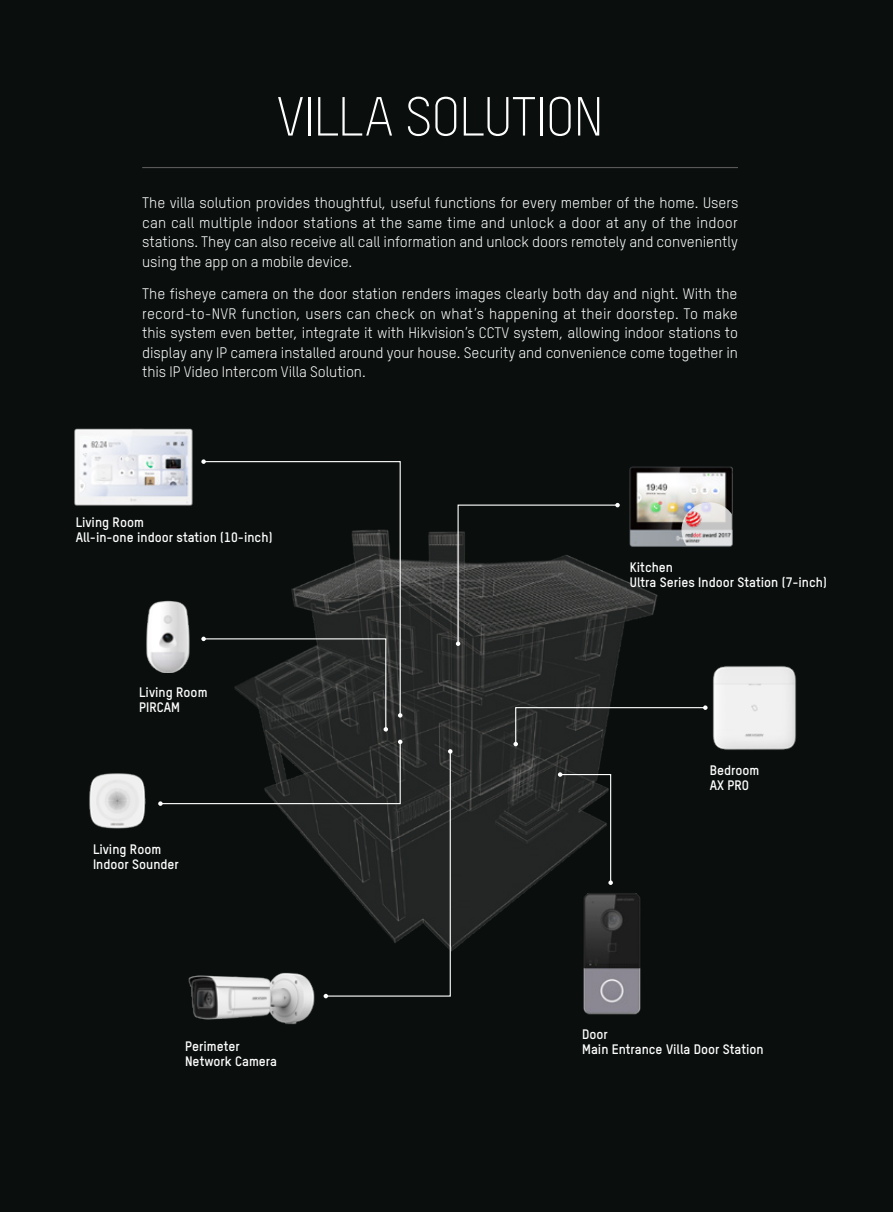
<style>
.page{position:relative;width:893px;height:1212px;background:#0a0f0e}
.page>*{position:absolute;margin:0;border:0;box-sizing:border-box;transform-origin:0 0}
.t1{font:300 54px "TSTARPRO";letter-spacing:-.02em;color:#fff}
.t2{font:15px/19.5px "TSTARPRO";letter-spacing:-.005em;color:#fff;text-align:justify}
.t3{font:700 13.5px/15px "TSTARPRO";color:#fff}
</style>
<div class="page">
<img style="left:160px;top:467px;width:573px;height:532px">
<img style="left:74px;top:428px;width:119px;height:80px">
<img style="left:184px;top:998px;width:135px;height:27px">
<svg style="left:456px;top:503px;width:164px;height:143px"></svg>
<svg style="left:513px;top:705px;width:195px;height:41px"></svg>
<svg style="left:202px;top:461px;width:199px;height:255px"></svg>
<svg style="left:201px;top:459px;width:5px;height:5px"></svg>
<svg style="left:398px;top:713px;width:4px;height:5px"></svg>
<svg style="left:201px;top:637px;width:187px;height:94px"></svg>
<svg style="left:558px;top:772px;width:55px;height:113px"></svg>
<svg style="left:158px;top:740px;width:294px;height:258px"></svg>
<hr style="left:142px;top:167px;width:596px;height:1px;background:#595757">
<img style="left:630px;top:466px;width:102px;height:80px">
<svg style="left:680px;top:502px;width:52px;height:44px"></svg>
<img style="left:684px;top:511px;width:49px;height:32px">
<img style="left:710px;top:660px;width:86px;height:94px">
<img style="left:146px;top:601px;width:56px;height:71px">
<img style="left:89px;top:773px;width:57px;height:56px">
<img style="left:491px;top:888px;width:242px;height:127px">
<h1 class="t1" style="left:276px;top:81px;width:329px">VILLA SOLUTION</h1>
<p class="t2" style="left:142px;top:193px;width:598px">The villa solution provides thoughtful, useful functions for every member of the home. Users can call multiple indoor stations at the same time and unlock a door at any of the indoor stations. They can also receive all call information and unlock doors remotely and conveniently using the app on a mobile device.</p>
<p class="t2" style="left:142px;top:283px;width:597px">The fisheye camera on the door station renders images clearly both day and night. With the record-to-NVR function, users can check on what’s happening at their doorstep. To make this system even better, integrate it with Hikvision’s CCTV system, allowing indoor stations to display any IP camera installed around your house. Security and convenience come together in this IP Video Intercom Villa Solution.</p>
<p class="t3" style="left:76px;top:514px;width:198px">Living Room<br>All-in-one indoor station (10-inch)</p>
<p class="t3" style="left:139px;top:684px;width:70px">Living Room<br>PIRCAM</p>
<p class="t3" style="left:93px;top:841px;width:87px">Living Room<br>Indoor Sounder</p>
<p class="t3" style="left:185px;top:1038px;width:93px">Perimeter<br>Network Camera</p>
<p class="t3" style="left:630px;top:559px;width:199px">Kitchen<br>Ultra Series Indoor Station (7-inch)</p>
<p class="t3" style="left:710px;top:762px;width:51px">Bedroom<br>AX PRO</p>
<p class="t3" style="left:582px;top:1025px;width:183px">Door<br>Main Entrance Villa Door Station</p>
</div>
